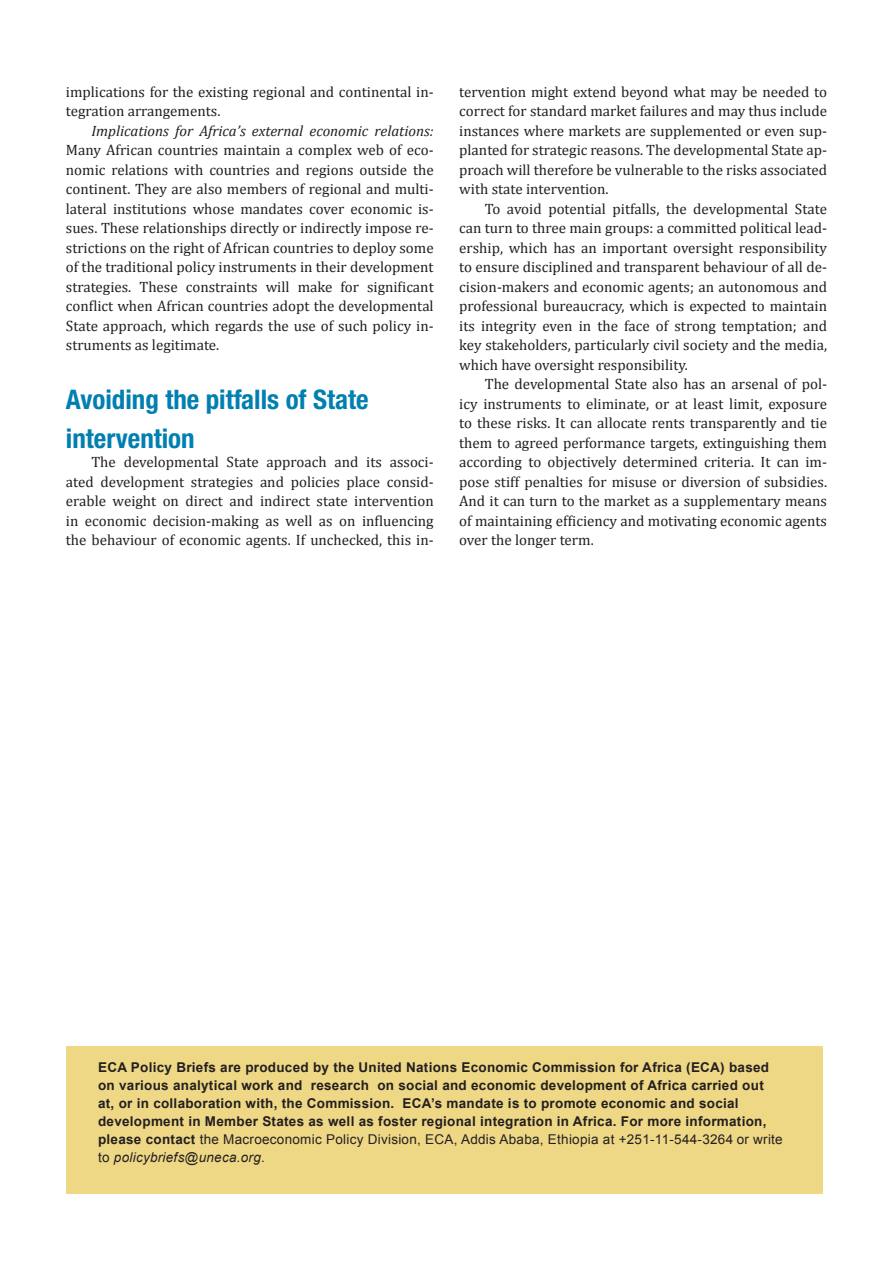
<style>
.page{position:relative;width:893px;height:1263px;background:#fff}
.page>*{position:absolute;margin:0;border:0;box-sizing:border-box;transform-origin:0 0}
._03_Heading2{font:700 condensed 27px/39px "Helvetica Neue";color:#007fb1}
._01_Body_Text{font:15px/19.5px "Cambria";color:#231f20;text-align:justify}
.box_text{font:700 13.5px/18px "Arial";letter-spacing:.02em;color:#231f20}
.s1{font-style:italic}
.s2{font-weight:400}
.s3{font-weight:400;font-style:italic}
</style>
<div class="page">
<div style="left:66px;top:1047px;width:757px;height:147px;background:#eed885"></div>
<p class="_01_Body_Text" style="left:66px;top:82px;width:369px">implications for the existing regional and continental in&shy;tegration arrangements.</p>
<p class="_01_Body_Text" style="left:66px;top:121px;width:369px;text-indent:26px"><span class="s1">Implications for Africa’s external economic relations:<br></span>Many African countries maintain a complex web of eco&shy;nomic relations with countries and regions outside the continent. They are also members of regional and multi&shy;lateral institutions whose mandates cover economic is&shy;sues. These relationships directly or indirectly impose re&shy;strictions on the right of African countries to deploy some of the traditional policy instruments in their development strategies. These constraints will make for significant conflict when African countries adopt the developmental State approach, which regards the use of such policy in&shy;struments as legitimate.</p>
<p class="_03_Heading2" style="left:66px;top:379px;width:304px">Avoiding the pitfalls of State intervention</p>
<p class="_01_Body_Text" style="left:66px;top:452px;width:369px;text-indent:26px">The developmental State approach and its associ&shy;ated development strategies and policies place consid&shy;erable weight on direct and indirect state intervention in economic decision-making as well as on influencing the behaviour of economic agents. If unchecked, this in-</p>
<p class="_01_Body_Text" style="left:459px;top:82px;width:369px">tervention might extend beyond what may be needed to correct for standard market failures and may thus include instances where markets are supplemented or even sup&shy;planted for strategic reasons. The developmental State ap&shy;proach will therefore be vulnerable to the risks associated with state intervention.</p>
<p class="_01_Body_Text" style="left:459px;top:199px;width:369px;text-indent:26px">To avoid potential pitfalls, the developmental State can turn to three main groups: a committed political lead&shy;ership, which has an important oversight responsibility to ensure disciplined and transparent behaviour of all de&shy;cision-makers and economic agents; an autonomous and professional bureaucracy, which is expected to maintain its integrity even in the face of strong temptation; and key stakeholders, particularly civil society and the media, which have oversight responsibility.</p>
<p class="_01_Body_Text" style="left:459px;top:374px;width:369px;text-indent:26px">The developmental State also has an arsenal of pol&shy;icy instruments to eliminate, or at least limit, exposure to these risks. It can allocate rents transparently and tie them to agreed performance targets, extinguishing them according to objectively determined criteria. It can im&shy;pose stiff penalties for misuse or diversion of subsidies.<br>And it can turn to the market as a supplementary means of maintaining efficiency and motivating economic agents over the longer term.</p>
<p class="box_text" style="left:98px;top:1059px;width:686px">ECA Policy Briefs are produced by the United Nations Economic Commission for Africa (ECA) based on various analytical work and research on social and economic development of Africa carried out at, or in collaboration with, the Commission. ECA’s mandate is to promote economic and social development in Member States as well as foster regional integration in Africa. For more information, please contact <span class="s2">the Macroeconomic Policy Division, ECA, Addis Ababa, Ethiopia at +251-11-544-3264 or write to</span> <span class="s3">policybriefs@uneca.org</span><span class="s2">.</span></p>
</div>
